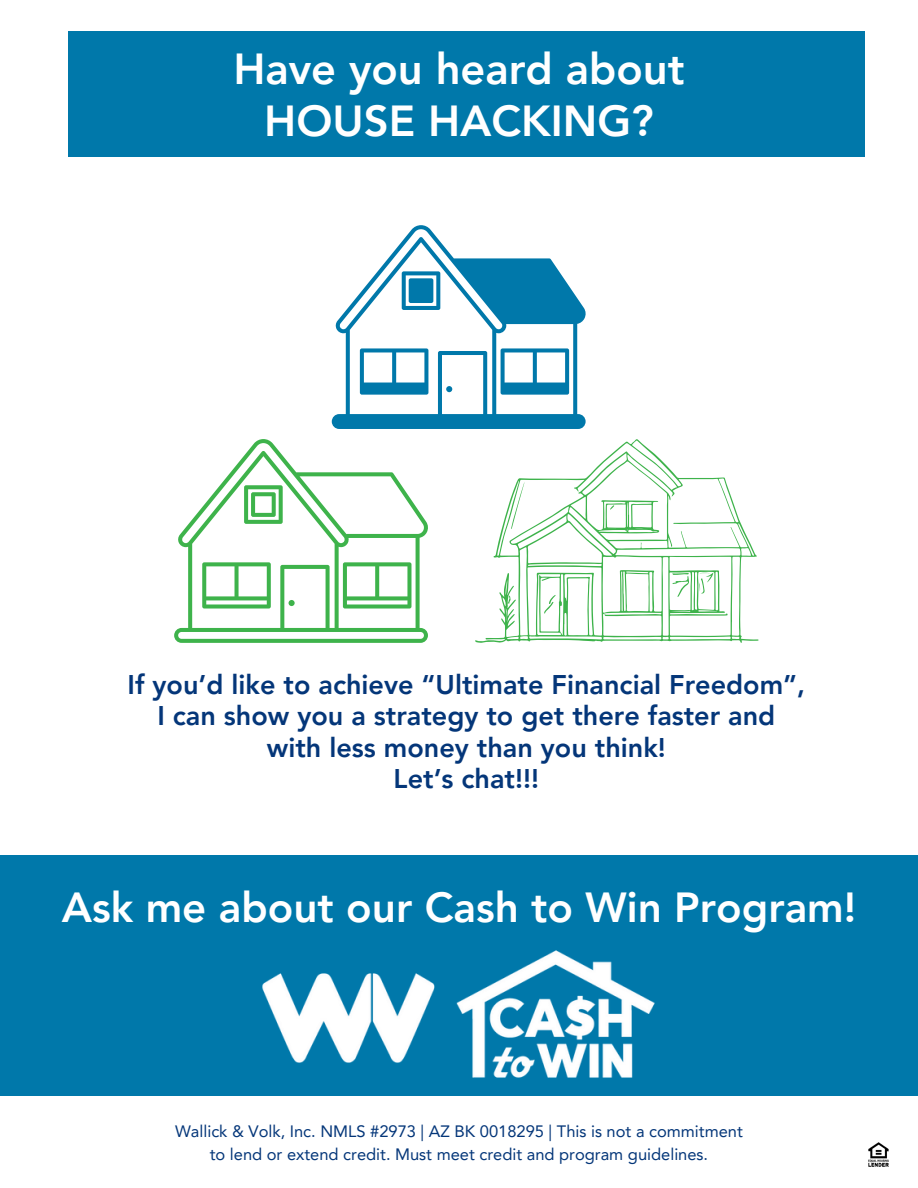
<style>
.page{position:relative;width:918px;height:1188px;background:#fff}
.page>*{position:absolute;margin:0;border:0;box-sizing:border-box;transform-origin:0 0}
.t1{font:800 43.35px/51.8px "Avenir LT Pro";color:#fff;text-align:center}
.t2{font:800 42px "Avenir LT Pro";color:#fff}
.t3{font:800 27px/31.5px "Avenir LT Pro";color:#043679;text-align:center}
.t4{font:16.5px/22.5px "Avenir LT Pro";color:#043679;text-align:center}
</style>
<div class="page">
<div style="left:68px;top:31px;width:797px;height:126px;background:#0078aa"></div>
<img style="left:868px;top:1143px;width:21px;height:23px">
<svg style="left:332px;top:225px;width:254px;height:204px"></svg>
<svg style="left:501px;top:348px;width:68px;height:47px"></svg>
<svg style="left:360px;top:348px;width:68px;height:47px"></svg>
<svg style="left:174px;top:439px;width:254px;height:204px"></svg>
<svg style="left:343px;top:562px;width:68px;height:47px"></svg>
<svg style="left:202px;top:562px;width:69px;height:47px"></svg>
<svg style="left:289px;top:600px;width:6px;height:6px"></svg>
<svg style="left:475px;top:439px;width:283px;height:204px"></svg>
<svg style="left:508px;top:596px;width:3px;height:8px"></svg>
<svg style="left:511px;top:482px;width:14px;height:47px"></svg>
<svg style="left:544px;top:595px;width:12px;height:19px"></svg>
<svg style="left:672px;top:573px;width:17px;height:24px"></svg>
<svg style="left:699px;top:573px;width:14px;height:21px"></svg>
<svg style="left:610px;top:505px;width:4px;height:5px"></svg>
<div style="left:0;top:855px;width:918px;height:241px;background:#0078aa"></div>
<img style="left:262px;top:950px;width:393px;height:128px">
<h1 class="t1" style="left:233px;top:48px;width:453px">Have you heard about<br>HOUSE HACKING?</h1>
<p class="t3" style="left:128px;top:671px;width:679px">If you’d like to achieve “Ultimate Financial Freedom”, I can show you a strategy to get there faster and with less money than you think!<br>Let’s chat!!!</p>
<h2 class="t2" style="left:62px;top:890px;width:796px">Ask me about our Cash to Win Program!</h2>
<p class="t4" style="left:175px;top:1122px;width:569px">Wallick &amp; Volk, Inc. NMLS #2973 | AZ BK 0018295 | This is not a commitment to lend or extend credit. Must meet credit and program guidelines.</p>
</div>
